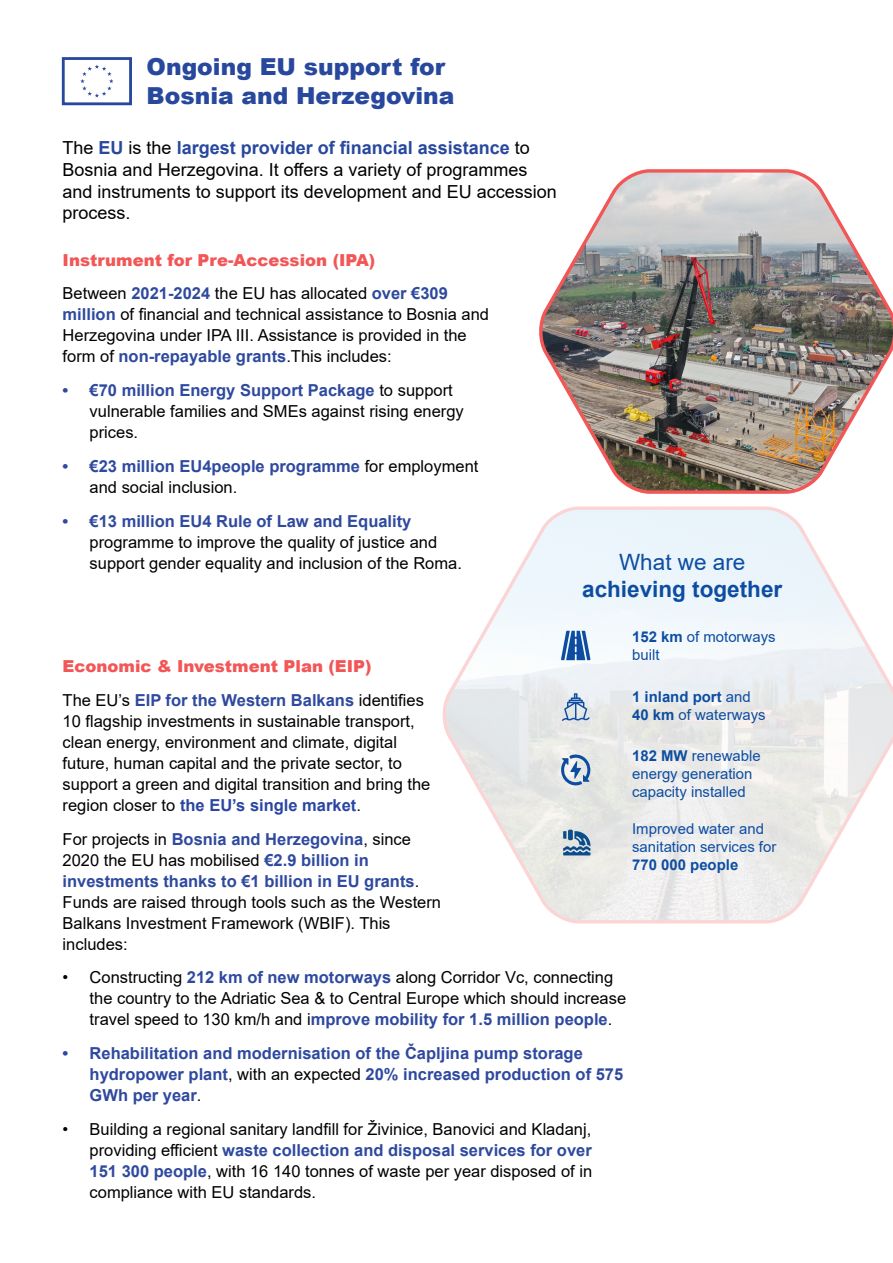
<style>
.page{position:relative;width:893px;height:1263px;background:#fff}
.page>*{position:absolute;margin:0;border:0;box-sizing:border-box;transform-origin:0 0}
.t1{font:900 23.4px/28.8px "Arial";color:#28489e}
.t2{font:700 22.5px/27.3px "Arial";color:#0d4da1;text-align:center}
.t3{font:18px/21.6px "Arial";color:#000}
.t4{font:16.5px/21px "Arial";color:#000}
.t5{font:700 16.5px/21px "Arial";color:#2e499e}
.t6{font:900 16.5px "Arial";color:#f25657}
.t7{font:14.85px/18.3px "Arial";color:#0d4da1}
.t8{font:700 14.85px/18.3px "Arial";color:#0d4da1}
.s1{font-weight:700;color:#28489e}
.s2{font-weight:700;color:#2e499e}
.s3{font-weight:400}
.s4{font-weight:700}
.s5{font-weight:700;color:#2a46a3}
.s6{font-weight:400;color:#000}
</style>
<div class="page">
<img style="left:539px;top:169px;width:354px;height:325px">
<svg style="left:442px;top:506px;width:451px;height:418px"></svg>
<svg style="left:561px;top:631px;width:29px;height:29px"></svg>
<svg style="left:562px;top:693px;width:28px;height:28px"></svg>
<svg style="left:561px;top:754px;width:29px;height:31px"></svg>
<svg style="left:563px;top:831px;width:27px;height:24px"></svg>
<svg style="left:61px;top:57px;width:71px;height:49px"></svg>
<p class="t1" style="left:147px;top:52px;width:309px">Ongoing EU support for<br>Bosnia and Herzegovina</p>
<p class="t3" style="left:63px;top:137px;width:496px">The <span class="s1">EU</span> is the <span class="s1">largest provider of financial assistance</span> to Bosnia and Herzegovina. It offers a variety of programmes and instruments to support its development and EU accession process.</p>
<p class="t6" style="left:63px;top:248px;width:314px">Instrument for Pre-Accession (IPA)</p>
<p class="t4" style="left:63px;top:283px;width:428px">Between <span class="s2">2021-2024</span> the EU has allocated <span class="s2">over €309 million</span> of financial and technical assistance to Bosnia and Herzegovina under IPA III. Assistance is provided in the form of <span class="s2">non-repayable grants</span>.This includes:</p>
<p class="t4" style="left:90px;top:380px;width:376px;text-indent:-27px"><span class="s2">• €70 million Energy Support Package</span> to support vulnerable families and SMEs against rising energy prices.</p>
<p class="t4" style="left:90px;top:455px;width:390px;text-indent:-27px"><span class="s2">• €23 million EU4people programme</span> for employment and social inclusion.</p>
<p class="t4" style="left:90px;top:510px;width:374px;text-indent:-27px"><span class="s2">• €13 million EU4 Rule of Law and Equality </span>programme to improve the quality of justice and support gender equality and inclusion of the Roma.</p>
<p class="t2" style="left:582px;top:548px;width:202px"><span class="s3">What we are </span>achieving together</p>
<p class="t7" style="left:632px;top:627px;width:145px"><span class="s4">152 km</span> of motorways built</p>
<p class="t8" style="left:632px;top:688px;width:135px">1 inland port <span class="s3">and<br></span>40 km <span class="s3">of waterways</span></p>
<p class="t7" style="left:632px;top:746px;width:130px"><span class="s4">182 MW</span> renewable energy generation capacity installed</p>
<p class="t7" style="left:632px;top:819px;width:146px">Improved water and sanitation services for<br><span class="s4">770 000 people</span></p>
<p class="t6" style="left:63px;top:654px;width:310px">Economic &amp; Investment Plan (EIP)</p>
<p class="t4" style="left:63px;top:689px;width:369px">The EU’s <span class="s2">EIP for the Western Balkans</span> identifies 10 flagship investments in sustainable transport, clean energy, environment and climate, digital future, human capital and the private sector, to support a green and digital transition and bring the region closer to <span class="s5">the EU’s single market</span>.</p>
<p class="t4" style="left:63px;top:828px;width:380px">For projects in <span class="s2">Bosnia and Herzegovina</span>, since 2020 the EU has mobilised <span class="s2">€2.9 billion in investments thanks to €1 billion in EU grants</span>.<br>Funds are raised through tools such as the Western Balkans Investment Framework (WBIF). This includes:</p>
<p class="t4" style="left:90px;top:967px;width:538px;text-indent:-27px">• Constructing <span class="s2">212 km of new motorways</span> along Corridor Vc, connecting the country to the Adriatic Sea &amp; to Central Europe which should increase travel speed to 130 km/h and i<span class="s2">mprove mobility for 1.5 million people</span>.</p>
<p class="t5" style="left:90px;top:1043px;width:535px;text-indent:-27px">• Rehabilitation and modernisation of the Čapljina pump storage hydropower plant<span class="s6">, with an expected</span> 20% increased production of 575<br>GWh per year<span class="s6">.</span></p>
<p class="t4" style="left:90px;top:1118px;width:504px;text-align:justify;text-indent:-27px">• Building a regional sanitary landfill for Živinice, Banovici and Kladanj, providing efficient <span class="s2">waste collection and disposal services for over 151 300 people</span>, with 16 140 tonnes of waste per year disposed of in compliance with EU standards.</p>
</div>
